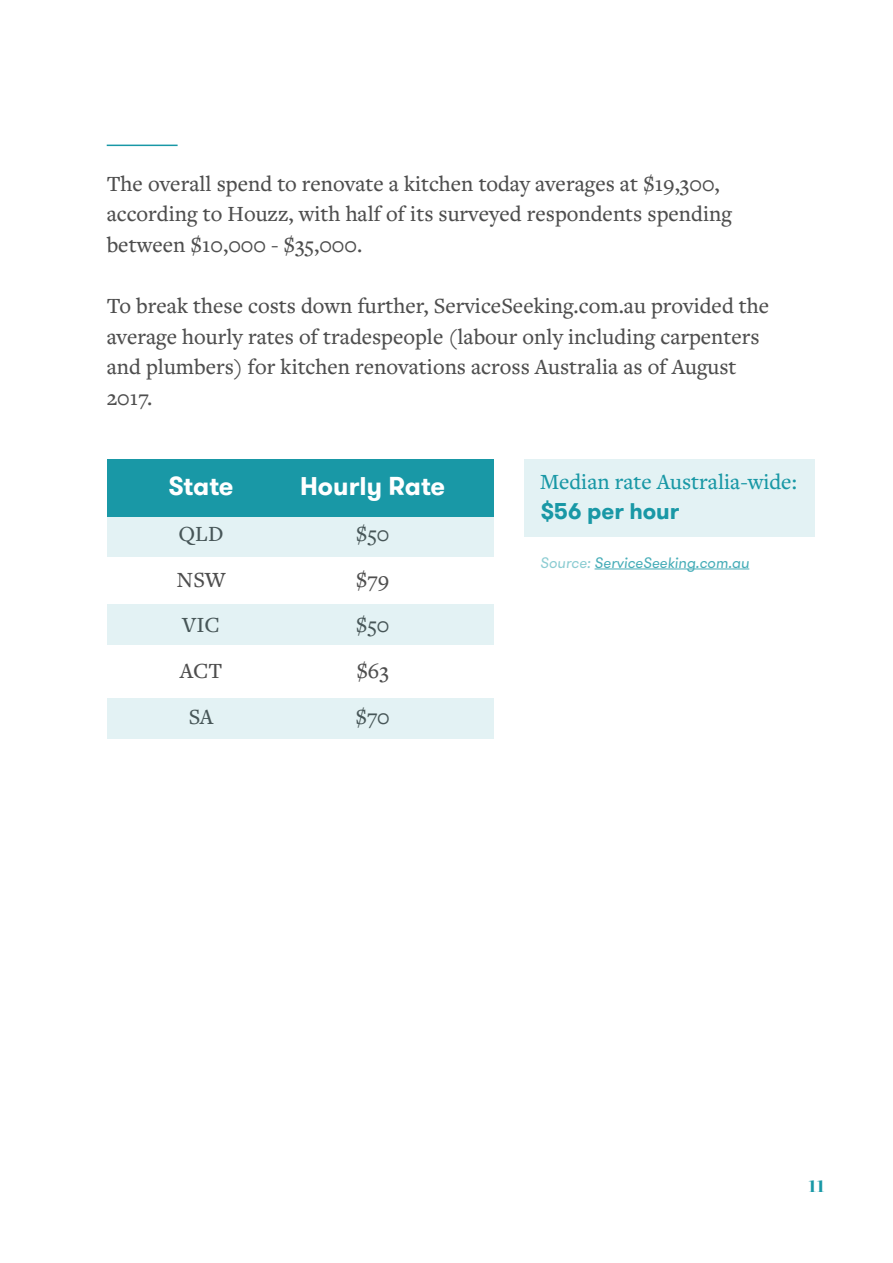
<style>
.page{position:relative;width:893px;height:1263px;background:#fff}
.page>*{position:absolute;margin:0;border:0;box-sizing:border-box;transform-origin:0 0}
.t1{font:700 25.5px "GT Walsheim";color:#fff}
.t2{font:700 24px "Freight Big Pro";color:#1998a6}
.t3{font:500 22.5px/45.6px "Freight Text Pro";color:#4e4e4e}
.t4{font:500 22.5px "Freight Text Pro";color:#1998a6}
.t5{font:700 22.5px "GT Walsheim";color:#1998a6}
.t6{font:italic 15px "GT Walsheim";color:#47adb8}
.s1{color:#8cccd2}
</style>
<div class="page">
<div style="left:107px;top:459px;width:387px;height:57px;background:#1998a6"></div>
<hr style="left:107px;top:145px;width:71px;height:1px;background:#1998a6">
<div style="left:107px;top:516px;width:387px;height:41px;background:#e3f2f4"></div>
<div style="left:107px;top:604px;width:387px;height:41px;background:#e3f2f4"></div>
<div style="left:107px;top:698px;width:387px;height:40px;background:#e3f2f4"></div>
<hr style="left:595px;top:569px;width:154px;height:1px;background:#47adb8">
<div style="left:524px;top:459px;width:291px;height:78px;background:#e3f2f4"></div>
<p class="t3" style="left:107px;top:167px;width:627px;line-height:30.6px">The overall spend to renovate a kitchen today averages at $19,300, according to Houzz, with half of its surveyed respondents spending between $10,000 - $35,000.</p>
<p class="t3" style="left:107px;top:290px;width:664px;line-height:30.6px">To break these costs down further, ServiceSeeking.com.au provided the average hourly rates of tradespeople (labour only including carpenters and plumbers) for kitchen renovations across Australia as of August 2017.</p>
<p class="t1" style="left:168px;top:470px;width:67px">State</p>
<p class="t3" style="left:176px;top:510px;width:51px;text-align:center">QLD<br>NSW<br>VIC<br>ACT<br>SA</p>
<p class="t1" style="left:300px;top:470px;width:147px">Hourly Rate</p>
<p class="t3" style="left:356px;top:510px;width:36px;text-align:justify">$50 $79 $50 $63 $70</p>
<p class="t4" style="left:540px;top:466px;width:258px">Median rate Australia-wide:</p>
<p class="t5" style="left:540px;top:497px;width:141px">$56 per hour</p>
<p class="t6" style="left:540px;top:553px;width:211px"><span class="s1">Source:</span> ServiceSeeking.com.au</p>
<p class="t2" style="left:808px;top:1168px;width:18px">11</p>
</div>
